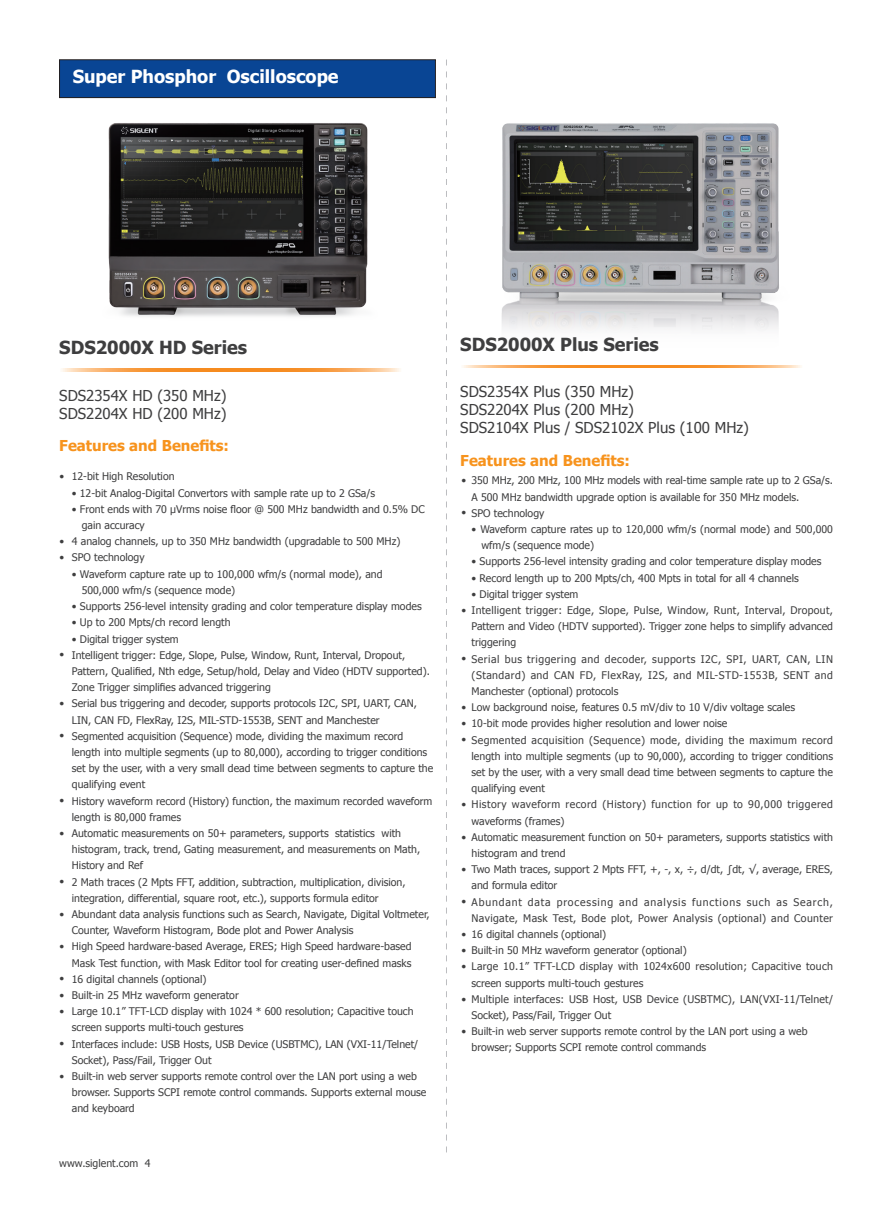
<style>
.page{position:relative;width:893px;height:1212px;background:#fff}
.page>*{position:absolute;margin:0;border:0;box-sizing:border-box;transform-origin:0 0}
.t1{font:700 18px "Tahoma";color:#3e3e3f}
.t2{font:700 18px "Tahoma";color:#fff}
.t3{font:15px/18px "Tahoma";color:#3e3e3f}
.t4{font:700 15px "Tahoma";color:#f7931d}
.t5{font:10.5px/16.2px "Tahoma";color:#3e3e3f}
</style>
<div class="page">
<svg style="left:446px;top:60px;width:1px;height:1092px"></svg>
<div style="left:60px;top:60px;width:375px;height:38px;background:#094594"></div>
<div style="left:59px;top:60px;width:377px;height:38px;border:1px solid #231f20"></div>
<img style="left:108px;top:123px;width:260px;height:194px">
<svg style="left:62px;top:369px;width:338px;height:2px"></svg>
<svg style="left:463px;top:366px;width:338px;height:2px"></svg>
<img style="left:501px;top:123px;width:278px;height:207px">
<h1 class="t2" style="left:73px;top:64px;width:267px">Super Phosphor Oscilloscope</h1>
<h1 class="t1" style="left:59px;top:335px;width:189px">SDS2000X HD Series</h1>
<h2 class="t3" style="left:59px;top:386px;width:169px">SDS2354X HD (350 MHz)<br>SDS2204X HD (200 MHz)</h2>
<h2 class="t4" style="left:59px;top:435px;width:171px">Features and Benefits:</h2>
<p class="t5" style="left:72px;top:468px;width:104px">12-bit High Resolution</p>
<p class="t5" style="left:72px;top:484px;width:305px">• 12-bit Analog-Digital Convertors with sample rate up to 2 GSa/s</p>
<p class="t5" style="left:72px;top:500px;width:354px">• Front ends with 70 μVrms noise floor @ 500 MHz bandwidth and 0.5% DC</p>
<p class="t5" style="left:82px;top:517px;width:65px">gain accuracy</p>
<p class="t5" style="left:72px;top:533px;width:330px">4 analog channels, up to 350 MHz bandwidth (upgradable to 500 MHz)</p>
<p class="t5" style="left:72px;top:549px;width:74px">SPO technology</p>
<p class="t5" style="left:82px;top:565px;width:302px;text-indent:-10px">• Waveform capture rate up to 100,000 wfm/s (normal mode), and<br>500,000 wfm/s (sequence mode)</p>
<p class="t5" style="left:72px;top:598px;width:351px">• Supports 256-level intensity grading and color temperature display modes</p>
<p class="t5" style="left:72px;top:614px;width:160px">• Up to 200 Mpts/ch record length</p>
<p class="t5" style="left:72px;top:630px;width:363px">• Digital trigger system<br>Intelligent trigger: Edge, Slope, Pulse, Window, Runt, Interval, Dropout, Pattern, Qualified, Nth edge, Setup/hold, Delay and Video (HDTV supported).<br>Zone Trigger simplifies advanced triggering<br>Serial bus triggering and decoder, supports protocols I2C, SPI, UART, CAN, LIN, CAN FD, FlexRay, I2S, MIL-STD-1553B, SENT and Manchester Segmented acquisition (Sequence) mode, dividing the maximum record length into multiple segments (up to 80,000), according to trigger conditions set by the user, with a very small dead time between segments to capture the qualifying event<br>History waveform record (History) function, the maximum recorded waveform length is 80,000 frames<br>Automatic measurements on 50+ parameters, supports statistics with histogram, track, trend, Gating measurement, and measurements on Math, History and Ref<br>2 Math traces (2 Mpts FFT, addition, subtraction, multiplication, division, integration, differential, square root, etc.), supports formula editor<br>Abundant data analysis functions such as Search, Navigate, Digital Voltmeter, Counter, Waveform Histogram, Bode plot and Power Analysis<br>High Speed hardware-based Average, ERES; High Speed hardware-based Mask Test function, with Mask Editor tool for creating user-defined masks<br>16 digital channels (optional)<br>Built-in 25 MHz waveform generator<br>Large 10.1” TFT-LCD display with 1024 * 600 resolution; Capacitive touch screen supports multi-touch gestures<br>Interfaces include: USB Hosts, USB Device (USBTMC), LAN (VXI-11/Telnet/ Socket), Pass/Fail, Trigger Out<br>Built-in web server supports remote control over the LAN port using a web browser. Supports SCPI remote control commands. Supports external mouse and keyboard</p>
<p class="t5" style="left:60px;top:468px;width:6px">•</p>
<p class="t5" style="left:60px;top:532px;width:6px">• •</p>
<p class="t5" style="left:60px;top:646px;width:6px">•</p>
<p class="t5" style="left:60px;top:694px;width:6px">•</p>
<p class="t5" style="left:60px;top:727px;width:6px">•</p>
<p class="t5" style="left:60px;top:792px;width:6px">•</p>
<p class="t5" style="left:60px;top:824px;width:6px">•</p>
<p class="t5" style="left:60px;top:873px;width:6px">•</p>
<p class="t5" style="left:60px;top:905px;width:6px">•</p>
<p class="t5" style="left:60px;top:937px;width:6px">•</p>
<p class="t5" style="left:60px;top:970px;width:6px;text-align:justify">• • •</p>
<p class="t5" style="left:60px;top:1035px;width:6px">•</p>
<p class="t5" style="left:60px;top:1067px;width:6px">•</p>
<p class="t5" style="left:59px;top:1154px;width:93px">www.siglent.com 4</p>
<h1 class="t1" style="left:460px;top:332px;width:200px">SDS2000X Plus Series</h1>
<h2 class="t3" style="left:460px;top:382px;width:290px">SDS2354X Plus (350 MHz)<br>SDS2204X Plus (200 MHz)<br>SDS2104X Plus / SDS2102X Plus (100 MHz)</h2>
<h2 class="t4" style="left:460px;top:450px;width:171px">Features and Benefits:</h2>
<p class="t5" style="left:472px;top:472px;width:363px">350 MHz, 200 MHz, 100 MHz models with real-time sample rate up to 2 GSa/s.<br>A 500 MHz bandwidth upgrade option is available for 350 MHz models.<br>SPO technology</p>
<p class="t5" style="left:481px;top:520px;width:353px;text-indent:-10px">• Waveform capture rates up to 120,000 wfm/s (normal mode) and 500,000 wfm/s (sequence mode)</p>
<p class="t5" style="left:472px;top:553px;width:351px">• Supports 256-level intensity grading and color temperature display modes</p>
<p class="t5" style="left:472px;top:569px;width:329px">• Record length up to 200 Mpts/ch, 400 Mpts in total for all 4 channels</p>
<p class="t5" style="left:472px;top:585px;width:363px">• Digital trigger system<br>Intelligent trigger: Edge, Slope, Pulse, Window, Runt, Interval, Dropout, Pattern and Video (HDTV supported). Trigger zone helps to simplify advanced triggering<br>Serial bus triggering and decoder, supports I2C, SPI, UART, CAN, LIN (Standard) and CAN FD, FlexRay, I2S, and MIL-STD-1553B, SENT and Manchester (optional) protocols<br>Low background noise, features 0.5 mV/div to 10 V/div voltage scales<br>10-bit mode provides higher resolution and lower noise<br>Segmented acquisition (Sequence) mode, dividing the maximum record length into multiple segments (up to 90,000), according to trigger conditions set by the user, with a very small dead time between segments to capture the qualifying event<br>History waveform record (History) function for up to 90,000 triggered waveforms (frames)<br>Automatic measurement function on 50+ parameters, supports statistics with histogram and trend<br>Two Math traces, support 2 Mpts FFT, +, -, x, ÷, d/dt, ∫dt, √, average, ERES, and formula editor<br>Abundant data processing and analysis functions such as Search, Navigate, Mask Test, Bode plot, Power Analysis (optional) and Counter 16 digital channels (optional)<br>Built-in 50 MHz waveform generator (optional)<br>Large 10.1” TFT-LCD display with 1024x600 resolution; Capacitive touch screen supports multi-touch gestures<br>Multiple interfaces: USB Host, USB Device (USBTMC), LAN(VXI-11/Telnet/ Socket), Pass/Fail, Trigger Out<br>Built-in web server supports remote control by the LAN port using a web browser; Supports SCPI remote control commands</p>
<p class="t5" style="left:461px;top:472px;width:6px">•</p>
<p class="t5" style="left:461px;top:504px;width:6px">•</p>
<p class="t5" style="left:461px;top:601px;width:6px">•</p>
<p class="t5" style="left:461px;top:650px;width:6px">•</p>
<p class="t5" style="left:461px;top:698px;width:6px;text-align:justify">• • •</p>
<p class="t5" style="left:461px;top:796px;width:6px">•</p>
<p class="t5" style="left:461px;top:828px;width:6px">•</p>
<p class="t5" style="left:461px;top:860px;width:6px">•</p>
<p class="t5" style="left:461px;top:893px;width:6px">•</p>
<p class="t5" style="left:461px;top:925px;width:6px;text-align:justify">• • •</p>
<p class="t5" style="left:461px;top:990px;width:6px">•</p>
<p class="t5" style="left:461px;top:1022px;width:6px">•</p>
</div>
